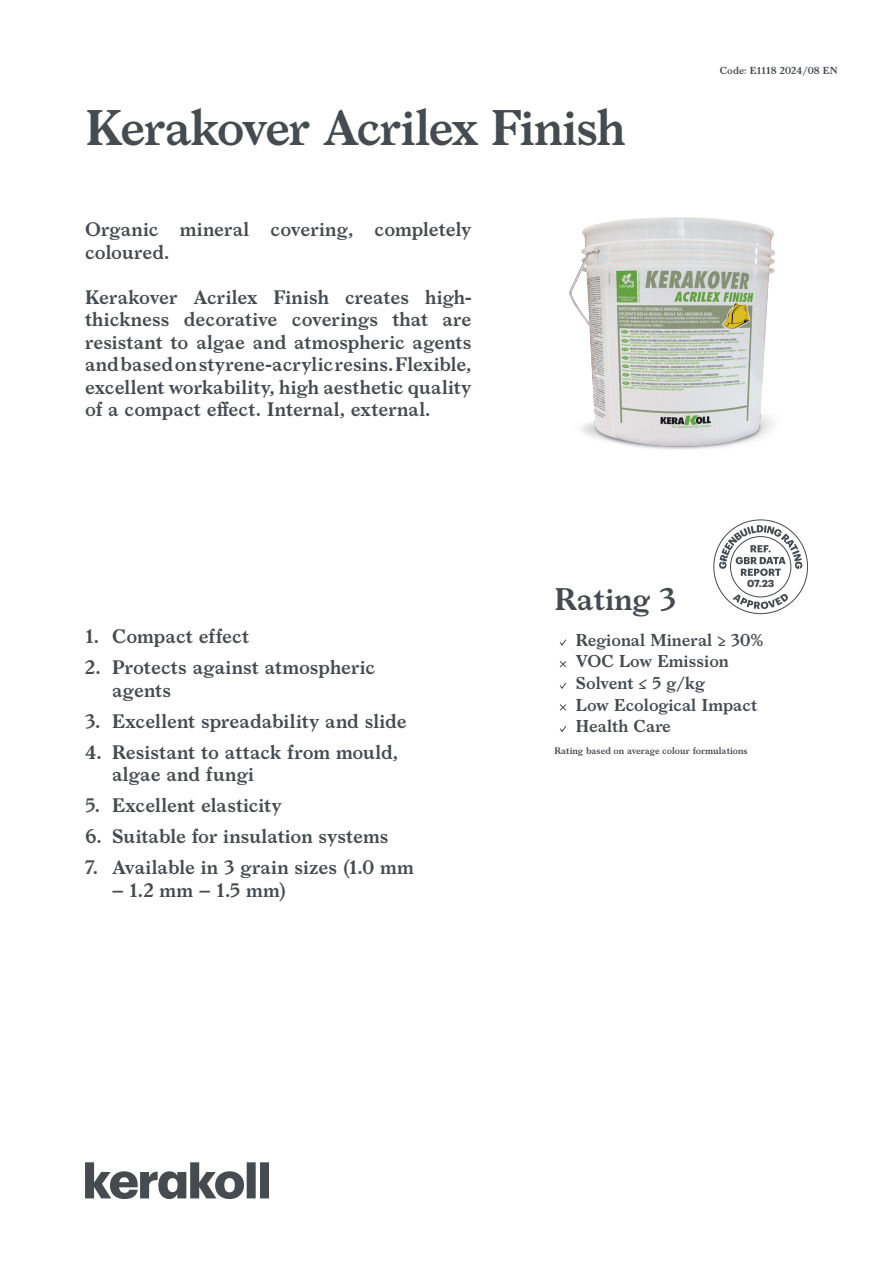
<style>
.page{position:relative;width:893px;height:1263px;background:#fff}
.page>*{position:absolute;margin:0;border:0;box-sizing:border-box;transform-origin:0 0}
.notag_cover_nome_prodotto{font:600 48px "Larish Neue";letter-spacing:-.03em;color:#474a4e}
.cover_eco{font:600 30px "Larish Neue";color:#474a4e}
.cover_descrizione_prodotto{font:600 18.75px/22.5px "Larish Neue";color:#474a4e}
.notag_cover_voci_rating{font:600 16.5px "Larish Neue";color:#474a4e}
.cover_datareport{font:700 10.05px "Graphik";color:#474a4e}
.t1{font:600 9.75px "Larish Neue";color:#474a4e}
.cover_nota_rating{font:600 9px "Larish Neue";color:#474a4e}
</style>
<div class="page">
<svg style="left:85px;top:1162px;width:184px;height:37px"></svg>
<svg style="left:713px;top:519px;width:95px;height:95px"></svg>
<svg style="left:559px;top:639px;width:8px;height:7px"></svg>
<svg style="left:559px;top:661px;width:8px;height:7px"></svg>
<svg style="left:559px;top:682px;width:8px;height:7px"></svg>
<svg style="left:560px;top:704px;width:7px;height:7px"></svg>
<svg style="left:559px;top:726px;width:8px;height:6px"></svg>
<img style="left:569px;top:217px;width:206px;height:233px">
<p class="notag_cover_nome_prodotto" style="left:85px;top:91px;width:542px">Kerakover Acrilex Finish</p>
<p class="cover_descrizione_prodotto" style="left:85px;top:217px;width:388px">Organic mineral covering, completely coloured.</p>
<p class="cover_descrizione_prodotto" style="left:85px;top:284px;width:388px;text-align:justify">Kerakover Acrilex Finish creates high&shy;thickness decorative coverings that are resistant to algae and atmospheric agents and based on styrene-acrylic resins. Flexible, excellent workability, high aesthetic quality of a compact effect. Internal, external.</p>
<p class="t1" style="left:720px;top:63px;width:119px">Code: E1118 2024/08 EN</p>
<p class="cover_descrizione_prodotto" style="left:85px;top:624px;width:166px">1. Compact effect</p>
<p class="cover_descrizione_prodotto" style="left:112px;top:655px;width:265px;text-indent:-27px">2. Protects against atmospheric agents</p>
<p class="cover_descrizione_prodotto" style="left:85px;top:708px;width:323px">3. Excellent spreadability and slide</p>
<p class="cover_descrizione_prodotto" style="left:112px;top:739px;width:288px;text-indent:-27px">4. Resistant to attack from mould, algae and fungi</p>
<p class="cover_descrizione_prodotto" style="left:85px;top:793px;width:198px">5. Excellent elasticity</p>
<p class="cover_descrizione_prodotto" style="left:85px;top:824px;width:305px">6. Suitable for insulation systems</p>
<p class="cover_descrizione_prodotto" style="left:85px;top:855px;width:330px">7. Available in 3 grain sizes (1.0 mm</p>
<p class="cover_descrizione_prodotto" style="left:112px;top:877px;width:175px">– 1.2 mm – 1.5 mm)</p>
<p class="cover_datareport" style="left:747px;top:575px;width:29px">07.23</p>
<p class="cover_eco" style="left:554px;top:576px;width:123px">Rating 3</p>
<p class="notag_cover_voci_rating" style="left:576px;top:627px;width:189px">Regional Mineral ≥ 30%</p>
<p class="notag_cover_voci_rating" style="left:576px;top:649px;width:155px">VOC Low Emission</p>
<p class="notag_cover_voci_rating" style="left:576px;top:670px;width:130px">Solvent ≤ 5 g/kg</p>
<p class="notag_cover_voci_rating" style="left:576px;top:692px;width:183px">Low Ecological Impact</p>
<p class="notag_cover_voci_rating" style="left:576px;top:713px;width:97px">Health Care</p>
<p class="cover_nota_rating" style="left:554px;top:744px;width:195px">Rating based on average colour formulations</p>
</div>
